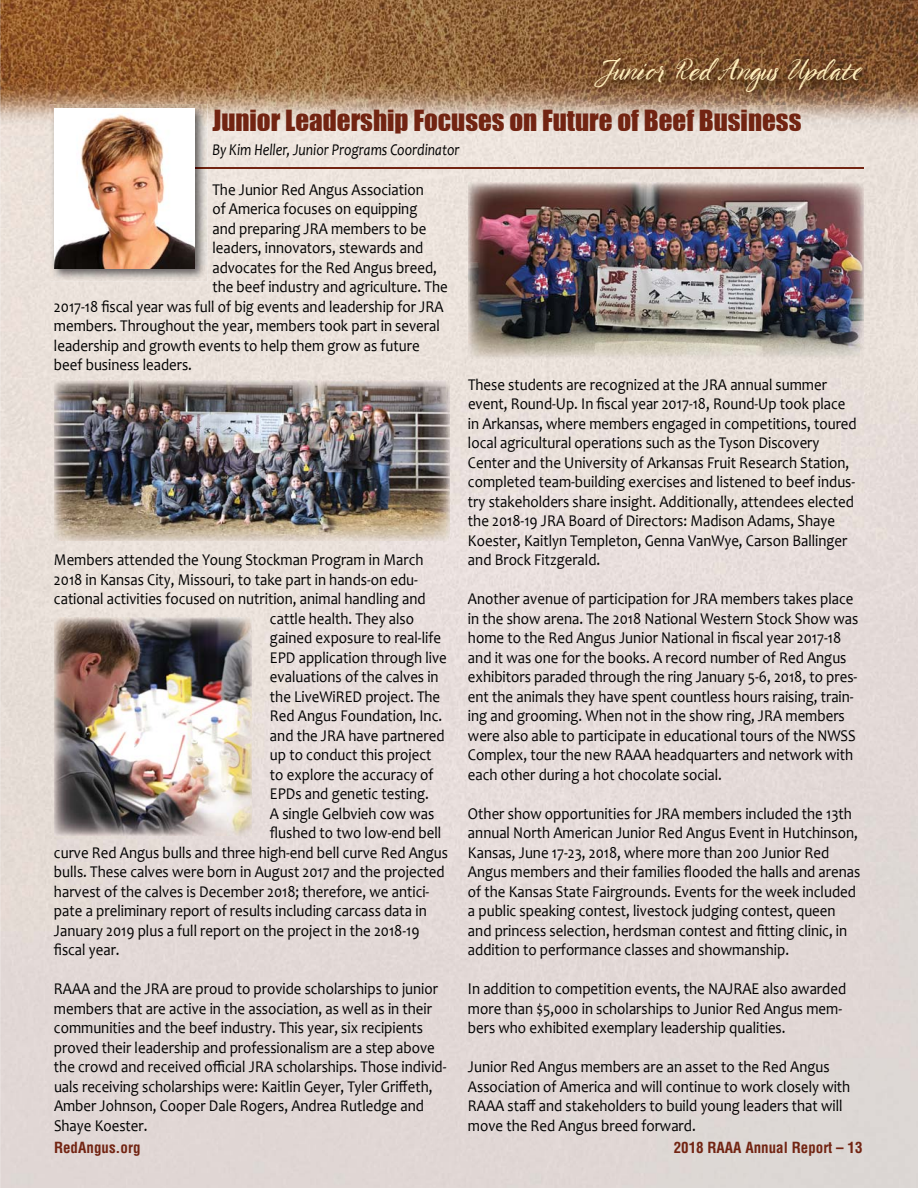
<style>
.page{position:relative;width:918px;height:1188px;background:#fff}
.page>*{position:absolute;margin:0;border:0;box-sizing:border-box;transform-origin:0 0}
.t1{font:33px "TT Berlinerins Script";color:#ffeebd}
.t2{font:27px "Impact";color:#722412}
.t3{font:16.5px/19.5px "Candara";color:#000;scale:.9 1}
.t4{font:italic 16.5px "Candara";color:#000;scale:.85 1}
.t5{font:700 condensed 15px "Helvetica";color:#722412}
</style>
<div class="page">
<img style="left:0;top:0;width:918px;height:1188px">
<img style="left:591px;top:55px;width:283px;height:49px">
<hr style="left:54px;top:167px;width:810px;height:2px;background:#722412">
<img style="left:50px;top:104px;width:157px;height:177px">
<img style="left:194px;top:167px;width:13px;height:2px">
<img style="left:54px;top:108px;width:140px;height:160px">
<img style="left:54px;top:381px;width:396px;height:160px">
<img style="left:468px;top:183px;width:396px;height:175px">
<img style="left:54px;top:617px;width:198px;height:218px">
<h1 class="t1" style="left:599px;top:50px;width:265px">Junior Red Angus Update</h1>
<h2 class="t2" style="left:212px;top:107px;width:591px">Junior Leadership Focuses on Future of Beef Business</h2>
<p class="t4" style="left:212px;top:139px;width:293px">By Kim Heller, Junior Programs Coordinator</p>
<p class="t3" style="left:212px;top:179px;width:236px">The Junior Red Angus Association</p>
<p class="t3" style="left:212px;top:199px;width:229px">of America focuses on equipping</p>
<p class="t3" style="left:212px;top:218px;width:239px">and preparing JRA members to be</p>
<p class="t3" style="left:212px;top:238px;width:236px">leaders, innovators, stewards and</p>
<p class="t3" style="left:212px;top:257px;width:251px">advocates for the Red Angus breed,</p>
<p class="t3" style="left:212px;top:277px;width:263px">the beef industry and agriculture. The</p>
<p class="t3" style="left:54px;top:296px;width:434px">2017-18 fiscal year was full of big events and leadership for JRA</p>
<p class="t3" style="left:54px;top:316px;width:430px">members. Throughout the year, members took part in several</p>
<p class="t3" style="left:54px;top:335px;width:408px">leadership and growth events to help them grow as future</p>
<p class="t3" style="left:54px;top:355px;width:155px">beef business leaders.</p>
<p class="t3" style="left:54px;top:550px;width:412px">Members attended the Young Stockman Program in March</p>
<p class="t3" style="left:54px;top:569px;width:406px">2018 in Kansas City, Missouri, to take part in hands-on edu-</p>
<p class="t3" style="left:54px;top:589px;width:414px">cational activities focused on nutrition, animal handling and</p>
<p class="t3" style="left:270px;top:608px;width:162px">cattle health. They also</p>
<p class="t3" style="left:270px;top:628px;width:191px">gained exposure to real-life</p>
<p class="t3" style="left:270px;top:647px;width:198px">EPD application through live</p>
<p class="t3" style="left:270px;top:667px;width:189px">evaluations of the calves in</p>
<p class="t3" style="left:270px;top:686px;width:191px">the LiveWiRED project. The</p>
<p class="t3" style="left:270px;top:706px;width:193px">Red Angus Foundation, Inc.</p>
<p class="t3" style="left:270px;top:725px;width:196px">and the JRA have partnered</p>
<p class="t3" style="left:270px;top:745px;width:181px">up to conduct this project</p>
<p class="t3" style="left:270px;top:764px;width:183px">to explore the accuracy of</p>
<p class="t3" style="left:270px;top:784px;width:178px">EPDs and genetic testing.</p>
<p class="t3" style="left:270px;top:803px;width:184px">A single Gelbvieh cow was</p>
<p class="t3" style="left:270px;top:823px;width:192px">flushed to two low-end bell</p>
<p class="t3" style="left:54px;top:842px;width:439px">curve Red Angus bulls and three high-end bell curve Red Angus</p>
<p class="t3" style="left:54px;top:862px;width:435px">bulls. These calves were born in August 2017 and the projected</p>
<p class="t3" style="left:54px;top:881px;width:419px">harvest of the calves is December 2018; therefore, we antici-</p>
<p class="t3" style="left:54px;top:901px;width:416px">pate a preliminary report of results including carcass data in</p>
<p class="t3" style="left:54px;top:920px;width:408px">January 2019 plus a full report on the project in the 2018-19</p>
<p class="t3" style="left:54px;top:940px;width:75px">fiscal year.</p>
<p class="t3" style="left:54px;top:979px;width:438px">RAAA and the JRA are proud to provide scholarships to junior members that are active in the association, as well as in their communities and the beef industry. This year, six recipients proved their leadership and professionalism are a step above the crowd and received official JRA scholarships. Those individ&shy;uals receiving scholarships were: Kaitlin Geyer, Tyler Griffeth, Amber Johnson, Cooper Dale Rogers, Andrea Rutledge and Shaye Koester.</p>
<p class="t3" style="left:468px;top:374px;width:433px">These students are recognized at the JRA annual summer event, Round-Up. In fiscal year 2017-18, Round-Up took place in Arkansas, where members engaged in competitions, toured local agricultural operations such as the Tyson Discovery Center and the University of Arkansas Fruit Research Station, completed team-building exercises and listened to beef indus&shy;try stakeholders share insight. Additionally, attendees elected the 2018-19 JRA Board of Directors: Madison Adams, Shaye Koester, Kaitlyn Templeton, Genna VanWye, Carson Ballinger and Brock Fitzgerald.</p>
<p class="t3" style="left:468px;top:589px;width:435px">Another avenue of participation for JRA members takes place in the show arena. The 2018 National Western Stock Show was home to the Red Angus Junior National in fiscal year 2017-18 and it was one for the books. A record number of Red Angus exhibitors paraded through the ring January 5-6, 2018, to pres&shy;ent the animals they have spent countless hours raising, train&shy;ing and grooming. When not in the show ring, JRA members were also able to participate in educational tours of the NWSS Complex, tour the new RAAA headquarters and network with each other during a hot chocolate social.</p>
<p class="t3" style="left:468px;top:803px;width:437px">Other show opportunities for JRA members included the 13th annual North American Junior Red Angus Event in Hutchinson, Kansas, June 17-23, 2018, where more than 200 Junior Red Angus members and their families flooded the halls and arenas of the Kansas State Fairgrounds. Events for the week included a public speaking contest, livestock judging contest, queen and princess selection, herdsman contest and fitting clinic, in addition to performance classes and showmanship.</p>
<p class="t3" style="left:468px;top:979px;width:422px">In addition to competition events, the NAJRAE also awarded more than $5,000 in scholarships to Junior Red Angus mem&shy;bers who exhibited exemplary leadership qualities.</p>
<p class="t3" style="left:468px;top:1057px;width:426px">Junior Red Angus members are an asset to the Red Angus Association of America and will continue to work closely with RAAA staff and stakeholders to build young leaders that will move the Red Angus breed forward.</p>
<p class="t5" style="left:54px;top:1140px;width:88px">RedAngus.org</p>
<p class="t5" style="left:674px;top:1140px;width:190px">2018 RAAA Annual Report – 13</p>
</div>
